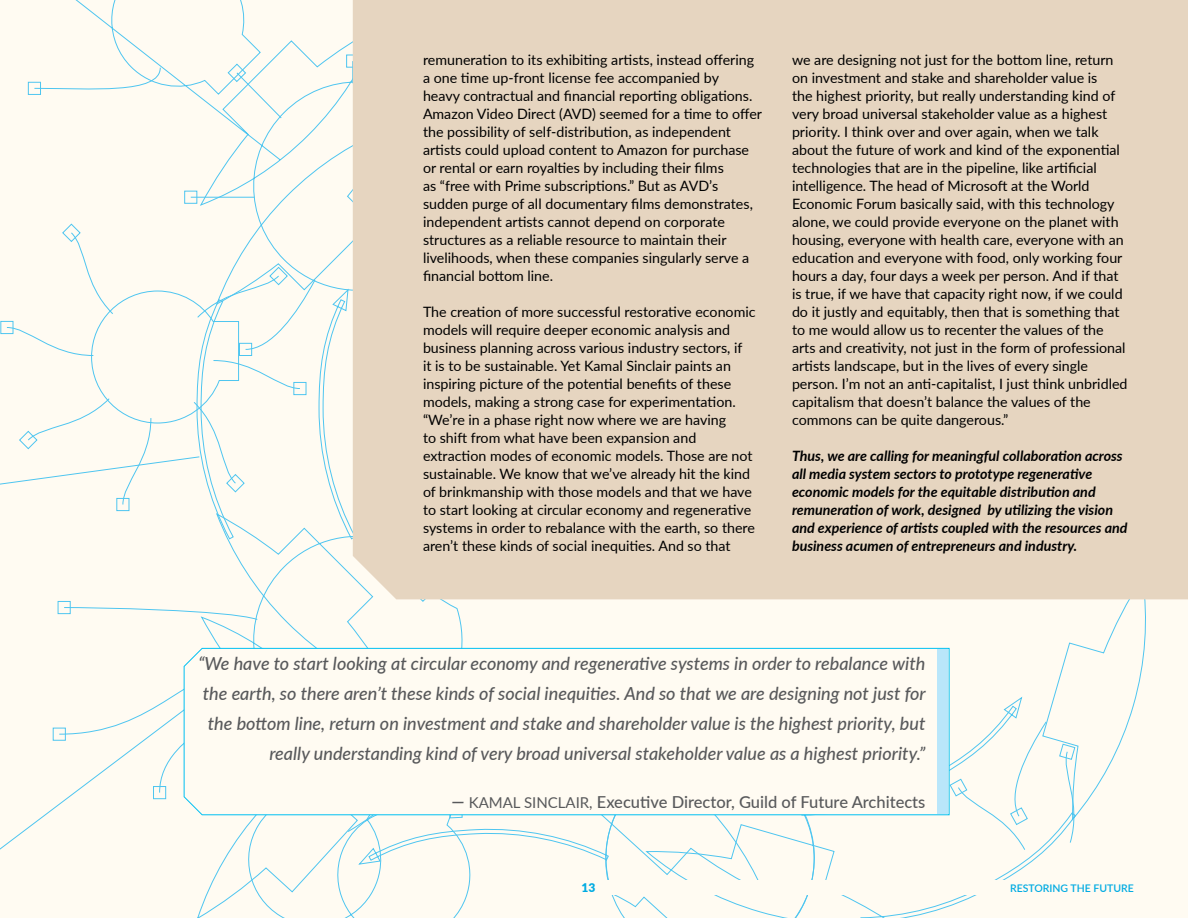
<style>
.page{position:relative;width:1188px;height:918px;background:#fff}
.page>*{position:absolute;margin:0;border:0;box-sizing:border-box;transform-origin:0 0}
.t1{font:italic 500 18px/30px "Lato";color:#58595b;text-align:right}
.t2{font:500 16.5px "Lato";color:#58595b}
.t3{font:15px "Lato";color:#58595b}
.t4{font:14.25px/18px "Lato";color:#000}
.t5{font:italic 700 14.25px/18px "Lato";color:#000}
.t6{font:900 12px "Lato";color:#00aeef}
.t7{font:600 10.5px "Lato";color:#00aeef}
.s1{font-weight:500;font-style:italic;font-size:18px}
.s2{font-weight:400;font-size:15px}
</style>
<div class="page">
<div style="left:0;top:0;width:476px;height:918px;background:#fffbf2"></div>
<div style="left:197px;top:816px;width:396px;height:102px;background:#fffbf2"></div>
<div style="left:593px;top:599px;width:555px;height:319px;background:#fffbf2"></div>
<div style="left:588px;top:880px;width:561px;height:15px;background:#fffbf2"></div>
<div style="left:353px;top:0;width:835px;height:599px;background:#e6d5c0"></div>
<div style="left:183px;top:647px;width:767px;height:169px;background:#fffbf2"></div>
<p class="t4" style="left:423px;top:51px;width:341px">remuneration to its exhibiting artists, instead offering a one time up-front license fee accompanied by<br>heavy contractual and financial reporting obligations.<br>Amazon Video Direct (AVD) seemed for a time to offer the possibility of self-distribution, as independent artists could upload content to Amazon for purchase or rental or earn royalties by including their films<br>as “free with Prime subscriptions.” But as AVD’s sudden purge of all documentary films demonstrates, independent artists cannot depend on corporate structures as a reliable resource to maintain their livelihoods, when these companies singularly serve a financial bottom line.</p>
<p class="t4" style="left:423px;top:303px;width:334px">The creation of more successful restorative economic models will require deeper economic analysis and business planning across various industry sectors, if<br>it is to be sustainable. Yet Kamal Sinclair paints an inspiring picture of the potential benefits of these models, making a strong case for experimentation. “We’re in a phase right now where we are having<br>to shift from what have been expansion and extraction modes of economic models. Those are not sustainable. We know that we’ve already hit the kind of brinkmanship with those models and that we have to start looking at circular economy and regenerative systems in order to rebalance with the earth, so there aren’t these kinds of social inequities. And so that</p>
<p class="t4" style="left:792px;top:51px;width:337px">we are designing not just for the bottom line, return on investment and stake and shareholder value is<br>the highest priority, but really understanding kind of very broad universal stakeholder value as a highest priority. I think over and over again, when we talk about the future of work and kind of the exponential technologies that are in the pipeline, like artificial intelligence. The head of Microsoft at the World Economic Forum basically said, with this technology alone, we could provide everyone on the planet with housing, everyone with health care, everyone with an education and everyone with food, only working four hours a day, four days a week per person. And if that is true, if we have that capacity right now, if we could do it justly and equitably, then that is something that to me would allow us to recenter the values of the arts and creativity, not just in the form of professional artists landscape, but in the lives of every single person. I’m not an anti-capitalist, I just think unbridled capitalism that doesn’t balance the values of the commons can be quite dangerous.”</p>
<p class="t5" style="left:792px;top:447px;width:337px">Thus, we are calling for meaningful collaboration across all media system sectors to prototype regenerative economic models for the equitable distribution and remuneration of work, designed by utilizing the vision and experience of artists coupled with the resources and business acumen of entrepreneurs and industry.</p>
<p class="t1" style="left:198px;top:648px;width:729px">“We have to start looking at circular economy and regenerative systems in order to rebalance with the earth, so there aren’t these kinds of social inequities. And so that we are designing not just for the bottom line, return on investment and stake and shareholder value is the highest priority, but really understanding kind of very broad universal stakeholder value as a highest priority.”</p>
<p class="t3" style="left:451px;top:792px;width:39px"><span class="s1">—</span> Kamal</p>
<p class="t3" style="left:524px;top:792px;width:18px">Sinclair</p>
<p class="t2" style="left:589px;top:790px;width:338px"><span class="s2">,</span> Executive Director, Guild of Future Architects</p>
<p class="t6" style="left:582px;top:878px;width:15px">13</p>
<p class="t7" style="left:1010px;top:880px;width:125px">RESTORING THE FUTURE</p>
</div>
